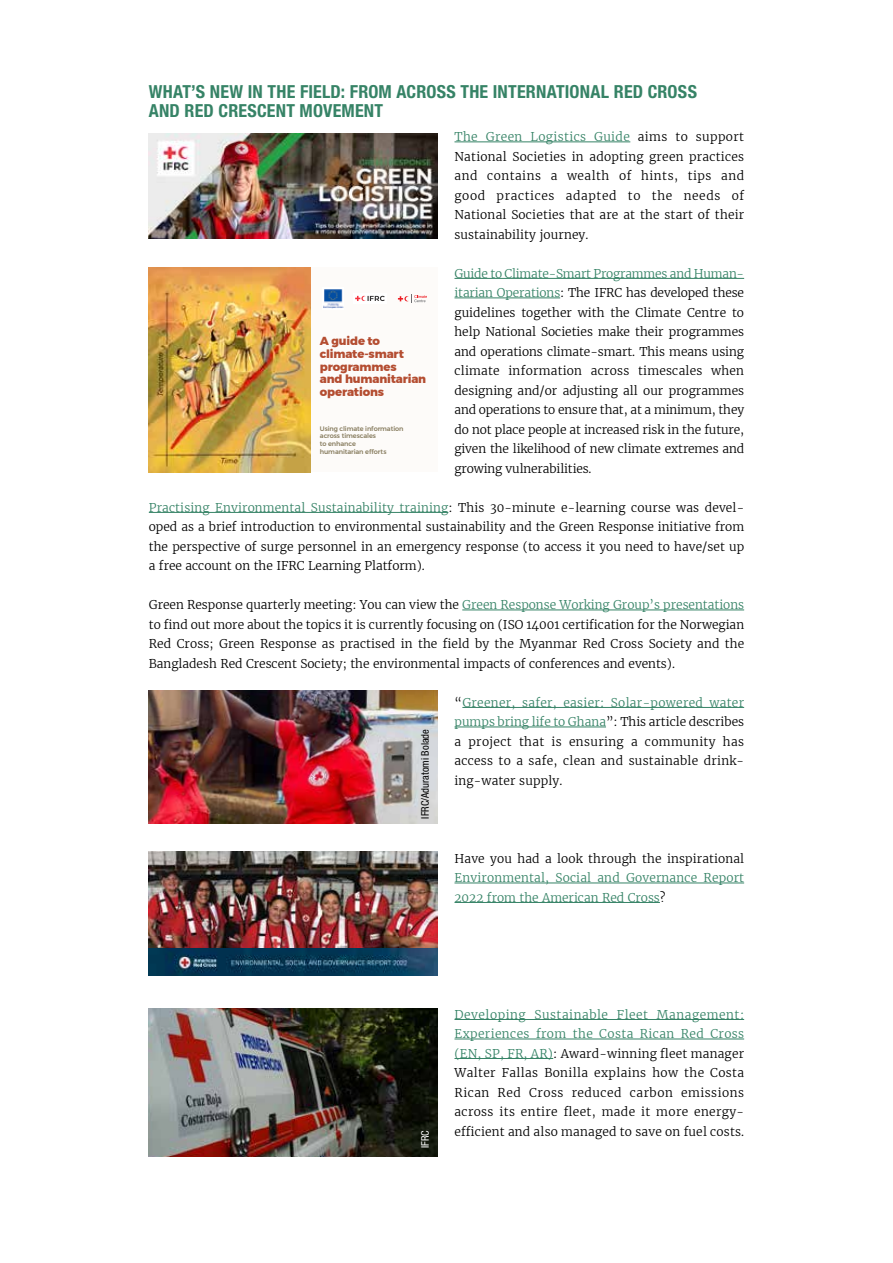
<style>
.page{position:relative;width:893px;height:1263px;background:#fff}
.page>*{position:absolute;margin:0;border:0;box-sizing:border-box;transform-origin:0 0}
.t1{font:700 condensed 18px/19.5px "Helvetica Neue LT Std";letter-spacing:.01em;color:#368366}
.t2{font:300 12px/19.5px "Merriweather";letter-spacing:.01em;color:#000;text-align:justify}
.t3{font:300 12px/19.5px "Merriweather";letter-spacing:.015em;color:#368366}
.t4{font:800 11.7px/12.8px "Montserrat";letter-spacing:-.01em;color:#b44d31}
.t5{font:condensed 10.5px "Helvetica Neue LT Std";color:#000}
.t6{font:condensed 10.5px "Helvetica Neue LT Std";color:#fff}
.t7{font:500 6.45px/7.5px "Montserrat";letter-spacing:-.01em;color:#867b5d}
.s1{color:#368366}
.s2{color:#000}
</style>
<div class="page">
<hr style="left:454px;top:142px;width:176px;height:1px;background:#368366">
<hr style="left:454px;top:278px;width:290px;height:1px;background:#368366">
<hr style="left:454px;top:298px;width:106px;height:1px;background:#368366">
<hr style="left:149px;top:512px;width:299px;height:1px;background:#368366">
<hr style="left:462px;top:610px;width:282px;height:1px;background:#368366">
<hr style="left:462px;top:707px;width:282px;height:1px;background:#368366">
<hr style="left:454px;top:727px;width:152px;height:1px;background:#368366">
<hr style="left:454px;top:883px;width:290px;height:1px;background:#368366">
<hr style="left:454px;top:902px;width:206px;height:1px;background:#368366">
<hr style="left:454px;top:1019px;width:290px;height:1px;background:#368366">
<hr style="left:454px;top:1039px;width:290px;height:1px;background:#368366">
<hr style="left:454px;top:1058px;width:99px;height:1px;background:#368366">
<img style="left:149px;top:133px;width:288px;height:105px">
<img style="left:149px;top:852px;width:288px;height:124px">
<img style="left:149px;top:1009px;width:288px;height:148px">
<div style="left:149px;top:268px;width:288px;height:204px;background:#fdfbf9"></div>
<div style="left:353px;top:294px;width:33px;height:10px;background:#fff"></div>
<svg style="left:355px;top:296px;width:30px;height:5px"></svg>
<img style="left:149px;top:268px;width:162px;height:204px">
<svg style="left:397px;top:294px;width:30px;height:9px"></svg>
<img style="left:323px;top:289px;width:21px;height:20px">
<img style="left:149px;top:690px;width:288px;height:133px">
<h1 class="t1" style="left:149px;top:82px;width:550px">WHAT’S NEW IN THE FIELD: FROM ACROSS THE INTERNATIONAL RED CROSS<br>AND RED CRESCENT MOVEMENT</h1>
<p class="t2" style="left:454px;top:127px;width:291px"><span class="s1">The Green Logistics Guide</span> aims to support National Societies in adopting green practices and contains a wealth of hints, tips and good practices adapted to the needs of National Societies that are at the start of their sustainability journey.</p>
<p class="t2" style="left:454px;top:263px;width:291px"><span class="s1">Guide to Climate-Smart Programmes and Human&shy;itarian Operations</span>: The IFRC has developed these guidelines together with the Climate Centre to help National Societies make their programmes and operations climate-smart. This means using climate information across timescales when designing and/or adjusting all our programmes and operations to ensure that, at a minimum, they do not place people at increased risk in the future, given the likelihood of new climate extremes and growing vulnerabilities.</p>
<p class="t2" style="left:149px;top:497px;width:597px"><span class="s1">Practising Environmental Sustainability training</span>: This 30-minute e-learning course was devel&shy;oped as a brief introduction to environmental sustainability and the Green Response initiative from the perspective of surge personnel in an emergency response (to access it you need to have/set up a free account on the IFRC Learning Platform).</p>
<p class="t2" style="left:149px;top:595px;width:597px">Green Response quarterly meeting: You can view the <span class="s1">Green Response Working Group’s presentations </span>to find out more about the topics it is currently focusing on (ISO 14001 certification for the Norwegian Red Cross; Green Response as practised in the field by the Myanmar Red Cross Society and the Bangladesh Red Crescent Society; the environmental impacts of conferences and events).</p>
<p class="t2" style="left:454px;top:692px;width:291px">“<span class="s1">Greener, safer, easier: Solar-powered water pumps bring life to Ghana</span>”: This article describes a project that is ensuring a community has access to a safe, clean and sustainable drink&shy;ing-water supply.</p>
<p class="t4" style="left:320px;top:335px;width:108px">A guide to climate-smart programmes<br>and humanitarian operations</p>
<p class="t7" style="left:320px;top:425px;width:85px">Using climate information across timescales<br>to enhance<br>humanitarian efforts</p>
<p class="t5" style="left:419px;top:819px;width:91px;rotate:-90deg">IFRC/Aduratomi Bolade</p>
<p class="t2" style="left:454px;top:848px;width:291px">Have you had a look through the inspirational</p>
<p class="t3" style="left:454px;top:868px;width:291px">Environmental, Social and Governance Report<br>2022 from the American Red Cross<span class="s2">?</span></p>
<p class="t6" style="left:419px;top:1148px;width:19px;rotate:-90deg">IFRC</p>
<p class="t2" style="left:454px;top:1004px;width:291px"><span class="s1">Developing Sustainable Fleet Management:<br>Experiences from the Costa Rican Red Cross (EN, SP, FR, AR)</span>: Award-winning fleet manager Walter Fallas Bonilla explains how the Costa Rican Red Cross reduced carbon emissions across its entire fleet, made it more energy&shy;efficient and also managed to save on fuel costs.</p>
</div>
